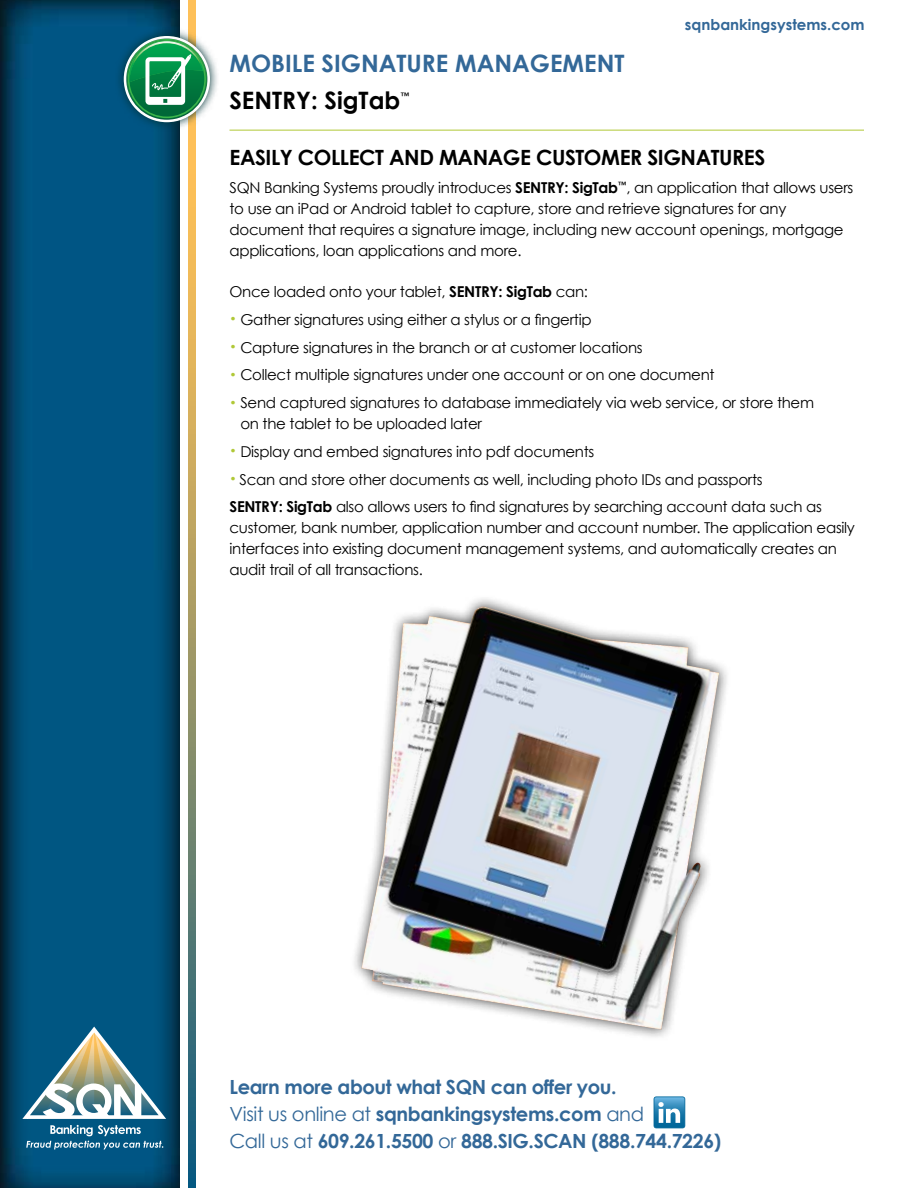
<style>
.page{position:relative;width:918px;height:1188px;background:#fff}
.page>*{position:absolute;margin:0;border:0;box-sizing:border-box;transform-origin:0 0}
.t1{font:700 24px "Century Gothic";color:#336898}
.t2{font:700 24px "Century Gothic";color:#000}
.t3{font:700 21px "Century Gothic";letter-spacing:-.02em;color:#000}
.t4{font:700 19.5px/26.8px "Century Gothic";letter-spacing:-.02em;color:#336898}
.t5{font:15px/21px "Century Gothic";letter-spacing:-.02em;color:#000}
.t6{font:700 15px "Century Gothic";color:#336898}
.t7{font:700 9px "Century Gothic";color:#000}
.s1{font-weight:700}
.s2{font-size:12px;color:#b0c836}
.s3{font-weight:400}
</style>
<div class="page">
<svg style="left:188px;top:0;width:8px;height:1188px;background:#989567"></svg>
<img style="left:0;top:0;width:180px;height:1188px">
<svg style="left:26px;top:1125px;width:137px;height:24px;background:#34789b"></svg>
<svg style="left:22px;top:1027px;width:144px;height:92px"></svg>
<svg style="left:114px;top:27px;width:103px;height:104px"></svg>
<svg style="left:124px;top:36px;width:86px;height:86px"></svg>
<hr style="left:230px;top:130px;width:634px;height:1px;background:#b0c836">
<svg style="left:654px;top:1096px;width:31px;height:32px"></svg>
<img style="left:361px;top:607px;width:358px;height:423px">
<p class="t6" style="left:685px;top:15px;width:181px">sqnbankingsystems.com</p>
<h1 class="t1" style="left:230px;top:48px;width:397px">MOBILE SIGNATURE MANAGEMENT</h1>
<h1 class="t2" style="left:230px;top:86px;width:172px">SENTRY: SigTab</h1>
<p class="t7" style="left:400px;top:90px;width:10px">™</p>
<h2 class="t3" style="left:230px;top:144px;width:537px">EASILY COLLECT AND MANAGE CUSTOMER SIGNATURES</h2>
<p class="t5" style="left:230px;top:177px;width:625px">SQN Banking Systems proudly introduces <span class="s1">SENTRY: SigTab</span><sup>™</sup>, an application that allows users to use an iPad or Android tablet to capture, store and retrieve signatures for any document that requires a signature image, including new account openings, mortgage applications, loan applications and more.</p>
<p class="t5" style="left:230px;top:281px;width:360px">Once loaded onto your tablet, <span class="s1">SENTRY: SigTab</span> can:</p>
<p class="t5" style="left:230px;top:309px;width:364px"><span class="s2">•</span> Gather signatures using either a stylus or a fingertip</p>
<p class="t5" style="left:230px;top:336px;width:415px"><span class="s2">•</span> Capture signatures in the branch or at customer locations</p>
<p class="t5" style="left:230px;top:364px;width:487px"><span class="s2">•</span> Collect multiple signatures under one account or on one document</p>
<p class="t5" style="left:240px;top:392px;width:575px;text-indent:-11px"><span class="s2">•</span> Send captured signatures to database immediately via web service, or store them on the tablet to be uploaded later</p>
<p class="t5" style="left:230px;top:441px;width:366px"><span class="s2">•</span> Display and embed signatures into pdf documents</p>
<p class="t5" style="left:230px;top:465px;width:594px;line-height:27.8px"><span class="s2">•</span> Scan and store other documents as well, including photo IDs and passports<br><span class="s1">SENTRY: SigTab</span> also allows users to find signatures by searching account data such as</p>
<p class="t5" style="left:230px;top:517px;width:627px">customer, bank number, application number and account number. The application easily interfaces into existing document management systems, and automatically creates an audit trail of all transactions.</p>
<h3 class="t4" style="left:230px;top:1073px;width:493px">Learn more about what SQN can offer you.<br><span class="s3">Visit us online at</span> sqnbankingsystems.com <span class="s3">and<br>Call us at</span> 609.261.5500 <span class="s3">or</span> 888.SIG.SCAN (888.744.7226)</h3>
</div>
